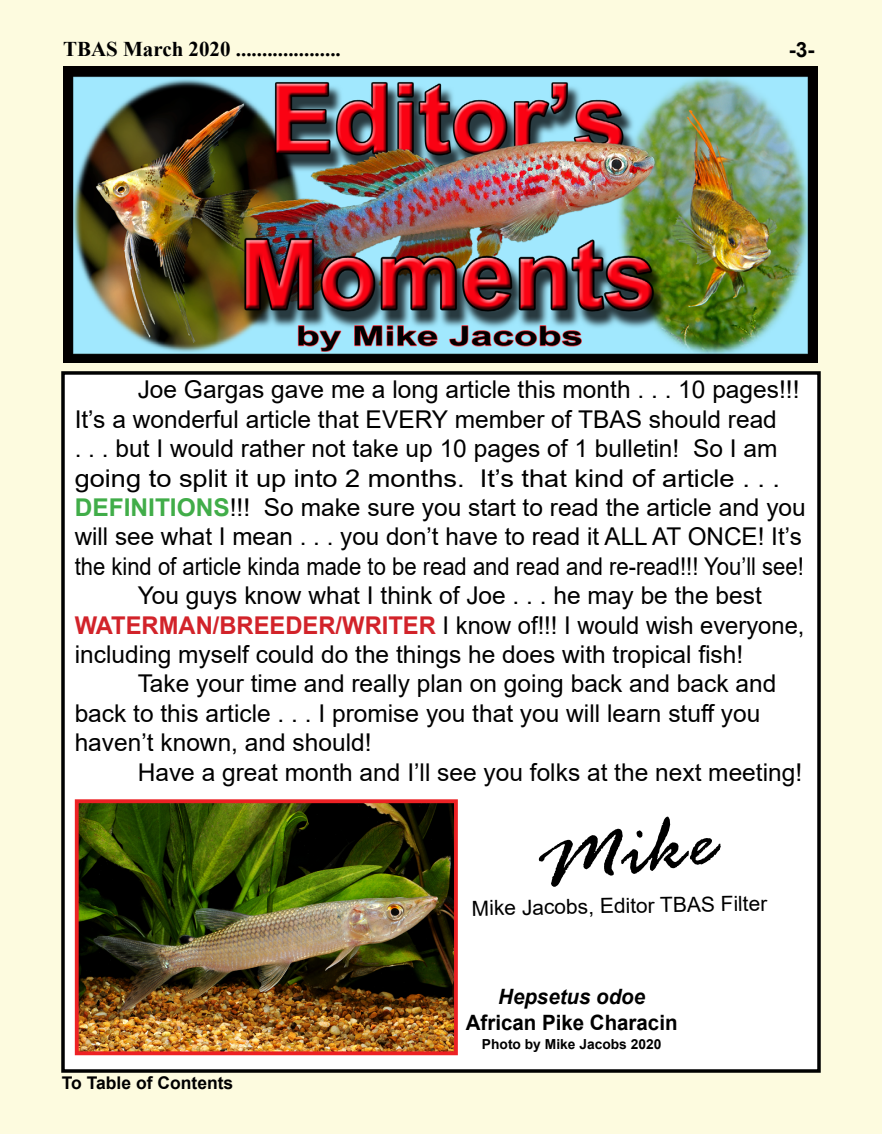
<style>
.page{position:relative;width:882px;height:1134px;background:#fdfbdf}
.page>*{position:absolute;margin:0;border:0;box-sizing:border-box;transform-origin:0 0}
.t1{font:italic 91.35px "Rage";color:#000}
.t2{font:24.5px "Arial";color:#000}
.t3{font:24.5px "Arial";color:#000;scale:.9 1}
.t4{font:24.5px "Arial";color:#000;scale:1.11 1}
.t5{font:700 21.18px "Arial";color:#000}
.t6{font:italic 700 21.18px "Arial";color:#000}
.t7{font:700 21px "Times New Roman";color:#000}
.t8{font:21px "Arial";color:#000}
.t9{font:700 21px "Arial";color:#000}
.t10{font:700 17.5px "Arial";color:#000}
.t11{font:700 13.83px "Arial";color:#000}
.s1{font-weight:700;color:#41ad49}
.s2{font-weight:700;color:#d2232a}
</style>
<div class="page">
<div style="left:61px;top:371px;width:760px;height:702px;background:#fff;border:4px solid #000101"></div>
<img style="left:63px;top:67px;width:755px;height:295px">
<img style="left:80px;top:804px;width:373px;height:246px">
<div style="left:75px;top:799px;width:383px;height:256px;border:4px solid #ed2124"></div>
<p class="t7" style="left:63px;top:33px;width:279px">TBAS March 2020 ....................</p>
<p class="t9" style="left:789px;top:35px;width:27px">-3-</p>
<p class="t2" style="left:138px;top:373px;width:663px">Joe Gargas gave me a long article this month . . . 10 pages!!!</p>
<p class="t2" style="left:75px;top:402px;width:704px">It’s a wonderful article that EVERY member of TBAS should read</p>
<p class="t2" style="left:75px;top:432px;width:704px">. . . but I would rather not take up 10 pages of 1 bulletin! So I am</p>
<p class="t4" style="left:75px;top:461px;width:637px">going to split it up into 2 months. It’s that kind of article . . .</p>
<p class="t2" style="left:75px;top:491px;width:733px"><span class="s1">DEFINITIONS</span>!!! So make sure you start to read the article and you</p>
<p class="t2" style="left:75px;top:520px;width:729px">will see what I mean . . . you don’t have to read it ALL AT ONCE! It’s</p>
<p class="t3" style="left:75px;top:549px;width:812px">the kind of article kinda made to be read and read and re-read!!! You’ll see!</p>
<p class="t2" style="left:138px;top:579px;width:626px">You guys know what I think of Joe . . . he may be the best</p>
<p class="t2" style="left:75px;top:608px;width:731px"><span class="s2">WATERMAN/BREEDER/WRITER</span> I know of!!! I would wish everyone,</p>
<p class="t2" style="left:75px;top:638px;width:670px">including myself could do the things he does with tropical fish!</p>
<p class="t2" style="left:138px;top:667px;width:640px">Take your time and really plan on going back and back and</p>
<p class="t2" style="left:75px;top:696px;width:687px">back to this article . . . I promise you that you will learn stuff you</p>
<p class="t2" style="left:75px;top:726px;width:298px">haven’t known, and should!</p>
<p class="t2" style="left:138px;top:755px;width:666px">Have a great month and I’ll see you folks at the next meeting!</p>
<h1 class="t1" style="left:530px;top:814px;width:182px;rotate:-8deg">Mike</h1>
<p class="t8" style="left:472px;top:894px;width:297px;rotate:-1deg">Mike Jacobs, Editor TBAS Filter</p>
<p class="t10" style="left:62px;top:1071px;width:173px">To Table of Contents</p>
<p class="t6" style="left:498px;top:983px;width:148px">Hepsetus odoe</p>
<p class="t5" style="left:466px;top:1007px;width:213px">African Pike Characin</p>
<p class="t11" style="left:482px;top:1035px;width:181px">Photo by Mike Jacobs 2020</p>
</div>
